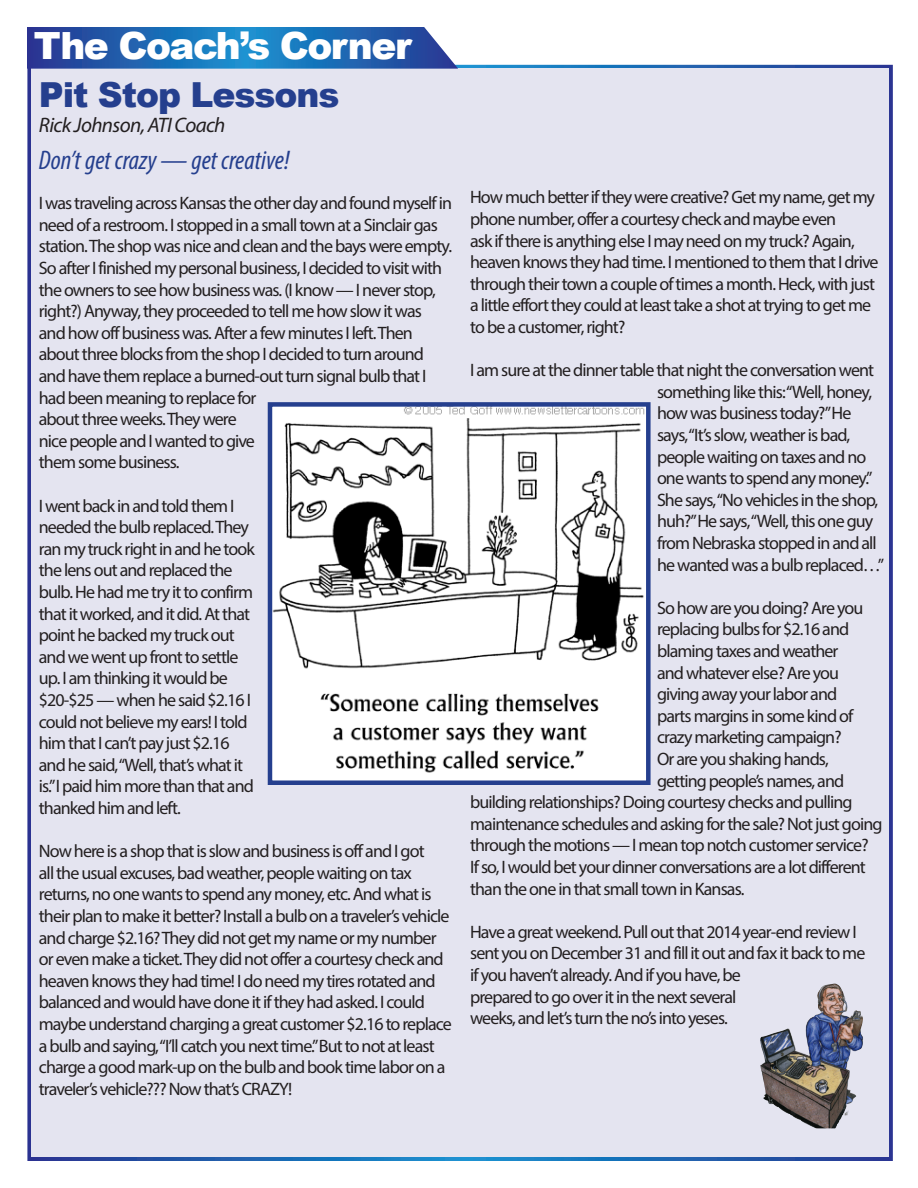
<style>
.page{position:relative;width:918px;height:1188px;background:#fff}
.page>*{position:absolute;margin:0;border:0;box-sizing:border-box;transform-origin:0 0}
.t1{font:900 37.5px "Arial";letter-spacing:-.04em;color:#fff}
.t2{font:900 34.5px "Arial";letter-spacing:-.03em;color:#253f8e}
.t3{font:italic condensed 27px "Myriad Pro";color:#253f8e}
.t4{font:italic 21px "Myriad Pro";letter-spacing:-.03em;color:#231f20}
.t5{font:18px/21.6px "Myriad Pro";letter-spacing:-.05em;color:#231f20}
</style>
<div class="page">
<div style="left:27px;top:65px;width:866px;height:1096px;background:#e4e4f0;border:8px solid #fff"></div>
<svg style="left:27px;top:27px;width:431px;height:42px"></svg>
<img style="left:760px;top:983px;width:103px;height:145px">
<img style="left:273px;top:407px;width:373px;height:373px">
<div style="left:268px;top:402px;width:383px;height:383px;border:4px solid #253f8e"></div>
<p class="t1" style="left:34px;top:19px;width:379px">The Coach’s Corner</p>
<p class="t2" style="left:39px;top:69px;width:302px">Pit Stop Lessons</p>
<p class="t4" style="left:39px;top:112px;width:188px">Rick Johnson, ATI Coach</p>
<p class="t3" style="left:39px;top:143px;width:252px">Don’t get crazy — get creative!</p>
<p class="t5" style="left:39px;top:192px;width:415px">I was traveling across Kansas the other day and found myself in need of a restroom. I stopped in a small town at a Sinclair gas station. The shop was nice and clean and the bays were empty.<br>So after I finished my personal business, I decided to visit with the owners to see how business was. (I know — I never stop, right?) Anyway, they proceeded to tell me how slow it was and how off business was. After a few minutes I left. Then about three blocks from the shop I decided to turn around and have them replace a burned-out turn signal bulb that I had been meaning to replace for<br>about three weeks. They were<br>nice people and I wanted to give<br>them some business.</p>
<p class="t5" style="left:39px;top:494px;width:218px">I went back in and told them I needed the bulb replaced. They ran my truck right in and he took the lens out and replaced the bulb. He had me try it to confirm that it worked, and it did. At that point he backed my truck out and we went up front to settle up. I am thinking it would be $20-$25 — when he said $2.16 I could not believe my ears! I told him that I can’t pay just $2.16 and he said, “Well, that’s what it is.”I paid him more than that and thanked him and left.</p>
<p class="t5" style="left:39px;top:840px;width:415px">Now here is a shop that is slow and business is off and I got<br>all the usual excuses, bad weather, people waiting on tax returns, no one wants to spend any money, etc. And what is their plan to make it better? Install a bulb on a traveler’s vehicle and charge $2.16? They did not get my name or my number or even make a ticket. They did not offer a courtesy check and heaven knows they had time! I do need my tires rotated and balanced and would have done it if they had asked. I could maybe understand charging a great customer $2.16 to replace a bulb and saying, “I’ll catch you next time.”But to not at least charge a good mark-up on the bulb and book time labor on a traveler’s vehicle??? Now that’s CRAZY!</p>
<p class="t5" style="left:470px;top:186px;width:406px">How much better if they were creative? Get my name, get my</p>
<p class="t5" style="left:470px;top:208px;width:367px">phone number, offer a courtesy check and maybe even</p>
<p class="t5" style="left:470px;top:229px;width:410px">ask if there is anything else I may need on my truck? Again, heaven knows they had time. I mentioned to them that I drive through their town a couple of times a month. Heck, with just a little effort they could at least take a shot at trying to get me to be a customer, right?</p>
<p class="t5" style="left:657px;top:359px;width:229px;text-indent:-187px">I am sure at the dinner table that night the conversation went something like this: “Well, honey, how was business today?”He says, “It’s slow, weather is bad, people waiting on taxes and no one wants to spend any money.” She says, “No vehicles in the shop, huh?”He says, “Well, this one guy from Nebraska stopped in and all he wanted was a bulb replaced…”</p>
<p class="t5" style="left:657px;top:597px;width:208px">So how are you doing? Are you</p>
<p class="t5" style="left:657px;top:618px;width:194px">replacing bulbs for $2.16 and</p>
<p class="t5" style="left:657px;top:640px;width:183px">blaming taxes and weather</p>
<p class="t5" style="left:657px;top:661px;width:184px">and whatever else? Are you</p>
<p class="t5" style="left:657px;top:683px;width:182px">giving away your labor and</p>
<p class="t5" style="left:657px;top:705px;width:198px">parts margins in some kind of</p>
<p class="t5" style="left:657px;top:726px;width:186px">crazy marketing campaign?</p>
<p class="t5" style="left:657px;top:748px;width:173px">Or are you shaking hands,</p>
<p class="t5" style="left:657px;top:769px;width:189px">getting people’s names, and</p>
<p class="t5" style="left:470px;top:791px;width:384px">building relationships? Doing courtesy checks and pulling</p>
<p class="t5" style="left:470px;top:813px;width:414px">maintenance schedules and asking for the sale? Not just going</p>
<p class="t5" style="left:470px;top:834px;width:400px">through the motions — I mean top notch customer service?</p>
<p class="t5" style="left:470px;top:856px;width:397px">If so, I would bet your dinner conversations are a lot different</p>
<p class="t5" style="left:470px;top:877px;width:276px">than the one in that small town in Kansas.</p>
<p class="t5" style="left:470px;top:921px;width:397px">Have a great weekend. Pull out that 2014 year-end review I sent you on December 31 and fill it out and fax it back to me if you haven’t already. And if you have, be<br>prepared to go over it in the next several<br>weeks, and let’s turn the no’s into yeses.</p>
</div>
